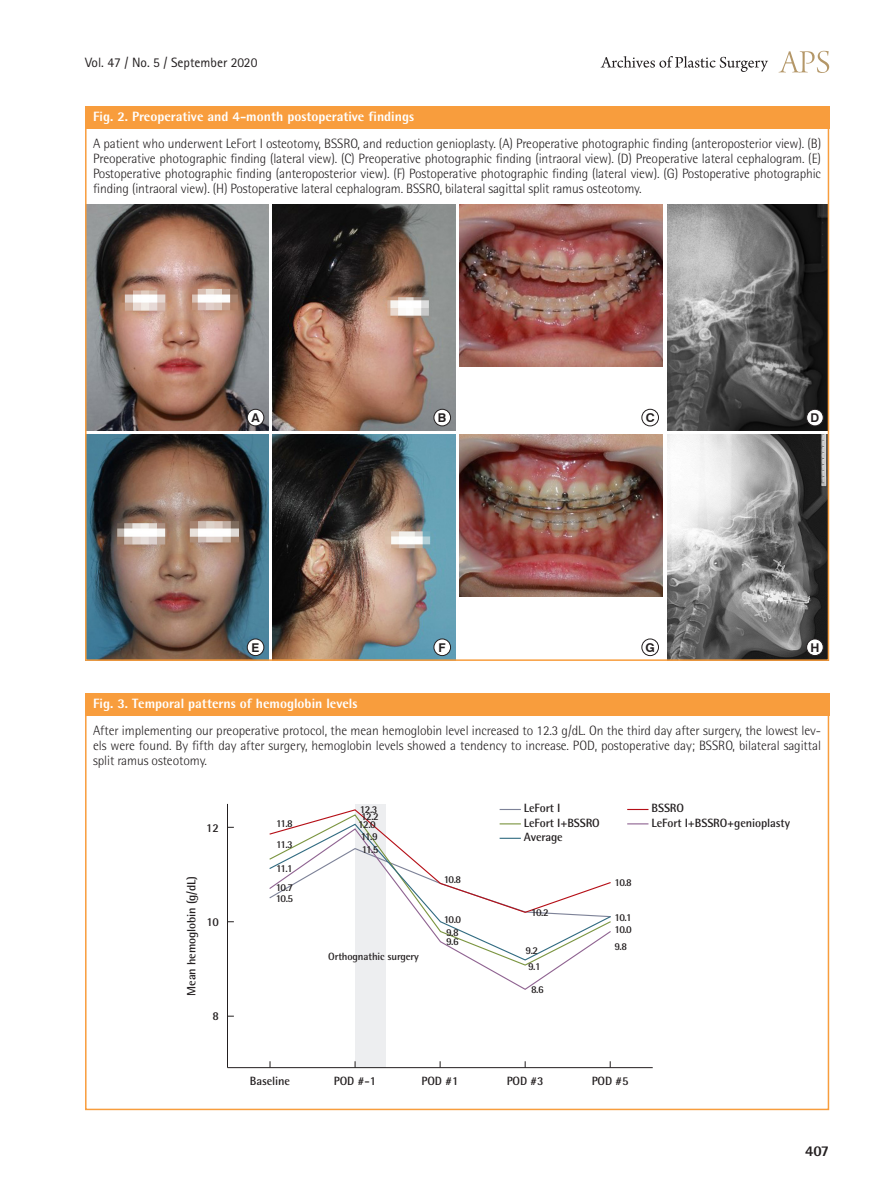
<style>
.page{position:relative;width:893px;height:1191px;background:#fff}
.page>*{position:absolute;margin:0;border:0;box-sizing:border-box;transform-origin:0 0}
.t1{font:800 15px "Rotis Semi Sans Std";color:#231f20}
.그림설명{font:300 13.5px/15px "Rotis Semi Sans Std";letter-spacing:-.01em;color:#231f20;text-align:justify}
.표그림제목{font:800 13.5px "Rotis Semi Sans Std";color:#fff}
.t2{font:13.5px "Rotis Sans Serif Std";color:#231f20}
.t3{font:700 12.15px "Swiss 721 BT";color:#231f20}
.그림지문{font:700 12px "Rotis Semi Sans Std";letter-spacing:-.01em;color:#231f20}
.그림지문-2{font:700 10.5px "Rotis Semi Sans Std";letter-spacing:-.03em;color:#231f20}
.그림지문-3{font:700 10.5px "Rotis Semi Sans Std";letter-spacing:-.01em;color:#231f20}
</style>
<div class="page">
<svg style="left:779px;top:51px;width:50px;height:22px"></svg>
<svg style="left:601px;top:56px;width:167px;height:16px"></svg>
<div style="left:355px;top:804px;width:30px;height:263px;background:#edeef0"></div>
<div style="left:85px;top:106px;width:744px;height:23px;background:#f89d3d"></div>
<img style="left:88px;top:205px;width:180px;height:225px">
<img style="left:88px;top:434px;width:180px;height:224px">
<img style="left:273px;top:205px;width:182px;height:225px">
<img style="left:273px;top:434px;width:182px;height:224px">
<img style="left:459px;top:205px;width:204px;height:162px">
<img style="left:459px;top:434px;width:204px;height:163px">
<img style="left:667px;top:205px;width:159px;height:225px">
<img style="left:667px;top:434px;width:159px;height:224px">
<div style="left:247px;top:409px;width:17px;height:17px;background:#fff;border-radius:50%"></div>
<div style="left:247px;top:409px;width:17px;height:17px;border:1px solid #231f20;border-radius:50%"></div>
<div style="left:247px;top:639px;width:17px;height:16px;background:#fff;border-radius:50%"></div>
<div style="left:247px;top:639px;width:17px;height:17px;border:1px solid #231f20;border-radius:50%"></div>
<div style="left:434px;top:409px;width:17px;height:17px;background:#fff;border-radius:50%"></div>
<div style="left:434px;top:409px;width:17px;height:17px;border:1px solid #231f20;border-radius:50%"></div>
<div style="left:434px;top:639px;width:17px;height:16px;background:#fff;border-radius:50%"></div>
<div style="left:434px;top:639px;width:17px;height:17px;border:1px solid #231f20;border-radius:50%"></div>
<div style="left:807px;top:409px;width:16px;height:17px;background:#fff;border-radius:50%"></div>
<div style="left:806px;top:409px;width:17px;height:17px;border:1px solid #231f20;border-radius:50%"></div>
<div style="left:807px;top:639px;width:16px;height:16px;background:#fff;border-radius:50%"></div>
<div style="left:806px;top:639px;width:17px;height:17px;border:1px solid #231f20;border-radius:50%"></div>
<div style="left:642px;top:409px;width:17px;height:17px;border:1px solid #231f20;border-radius:50%"></div>
<div style="left:642px;top:639px;width:17px;height:17px;border:1px solid #231f20;border-radius:50%"></div>
<div style="left:85px;top:693px;width:744px;height:22px;background:#f89d3d"></div>
<div style="left:85px;top:693px;width:744px;height:417px;border:2px solid #f89d3d"></div>
<hr style="left:227px;top:1067px;width:426px;height:1px;background:#231f20">
<svg style="left:385px;top:917px;width:226px;height:73px"></svg>
<svg style="left:269px;top:808px;width:342px;height:109px"></svg>
<hr style="left:500px;top:837px;width:21px;height:2px;background:#316b81">
<svg style="left:627px;top:809px;width:21px;height:1px"></svg>
<svg style="left:627px;top:823px;width:21px;height:1px"></svg>
<hr style="left:227px;top:804px;width:1px;height:263px;background:#231f20">
<p class="t2" style="left:85px;top:54px;width:174px">Vol. 47 / No. 5 / September 2020</p>
<p class="표그림제목" style="left:93px;top:108px;width:322px">Fig. 2. Preoperative and 4-month postoperative findings</p>
<p class="그림설명" style="left:93px;top:136px;width:730px">A patient who underwent LeFort I osteotomy, BSSRO, and reduction genioplasty. (A) Preoperative photographic finding (anteroposterior view). (B)<br>Preoperative photographic finding (lateral view). (C) Preoperative photographic finding (intraoral view). (D) Preoperative lateral cephalogram. (E)<br>Postoperative photographic finding (anteroposterior view). (F) Postoperative photographic finding (lateral view). (G) Postoperative photographic finding (intraoral view). (H) Postoperative lateral cephalogram. BSSRO, bilateral sagittal split ramus osteotomy.</p>
<p class="t3" style="left:251px;top:410px;width:10px">A</p>
<p class="t3" style="left:252px;top:640px;width:9px">E</p>
<p class="t3" style="left:438px;top:410px;width:10px">B</p>
<p class="t3" style="left:439px;top:640px;width:9px">F</p>
<p class="t3" style="left:646px;top:410px;width:10px">C</p>
<p class="t3" style="left:645px;top:640px;width:11px">G</p>
<p class="t3" style="left:810px;top:410px;width:10px">D</p>
<p class="t3" style="left:810px;top:640px;width:10px">H</p>
<p class="표그림제목" style="left:93px;top:695px;width:266px">Fig. 3. Temporal patterns of hemoglobin levels</p>
<p class="그림설명" style="left:93px;top:723px;width:729px">After implementing our preoperative protocol, the mean hemoglobin level increased to 12.3 g/dL. On the third day after surgery, the lowest lev&shy;els were found. By fifth day after surgery, hemoglobin levels showed a tendency to increase. POD, postoperative day; BSSRO, bilateral sagittal split ramus osteotomy.</p>
<p class="그림지문" style="left:206px;top:820px;width:14px">12</p>
<p class="그림지문" style="left:184px;top:995px;width:121px;rotate:-90deg">Mean hemoglobin (g/dL)</p>
<p class="그림지문" style="left:206px;top:914px;width:14px">10</p>
<p class="그림지문" style="left:213px;top:1008px;width:8px">8</p>
<p class="그림지문-2" style="left:276px;top:817px;width:18px">11.8</p>
<p class="그림지문-2" style="left:276px;top:838px;width:18px">11.3</p>
<p class="그림지문-2" style="left:276px;top:861px;width:18px">11.1</p>
<p class="그림지문-2" style="left:276px;top:881px;width:19px">10.7</p>
<p class="그림지문-2" style="left:276px;top:892px;width:19px">10.5</p>
<p class="그림지문-2" style="left:360px;top:803px;width:19px">12.3</p>
<p class="그림지문-2" style="left:361px;top:810px;width:19px">12.2</p>
<p class="그림지문-2" style="left:358px;top:818px;width:19px">12.0</p>
<p class="그림지문-2" style="left:361px;top:829px;width:18px">11.9</p>
<p class="그림지문-2" style="left:362px;top:842px;width:18px">11.5</p>
<p class="그림지문-3" style="left:328px;top:950px;width:92px">Orthognathic surgery</p>
<p class="그림지문-2" style="left:444px;top:873px;width:19px">10.8</p>
<p class="그림지문-2" style="left:444px;top:913px;width:19px">10.0</p>
<p class="그림지문-2" style="left:446px;top:925px;width:14px">9.8</p>
<p class="그림지문-2" style="left:446px;top:934px;width:14px">9.6</p>
<p class="그림지문" style="left:524px;top:801px;width:38px">LeFort I</p>
<p class="그림지문" style="left:524px;top:815px;width:77px">LeFort I+BSSRO</p>
<p class="그림지문" style="left:524px;top:830px;width:40px">Average</p>
<p class="그림지문-2" style="left:531px;top:906px;width:19px">10.2</p>
<p class="그림지문-2" style="left:526px;top:943px;width:14px">9.2</p>
<p class="그림지문-2" style="left:528px;top:960px;width:14px">9.1</p>
<p class="그림지문-2" style="left:531px;top:983px;width:14px">8.6</p>
<p class="그림지문-2" style="left:614px;top:876px;width:19px">10.8</p>
<p class="그림지문-2" style="left:614px;top:911px;width:19px">10.1</p>
<p class="그림지문-2" style="left:614px;top:923px;width:19px">10.0</p>
<p class="그림지문-2" style="left:614px;top:940px;width:14px">9.8</p>
<p class="그림지문" style="left:652px;top:801px;width:34px">BSSRO</p>
<p class="그림지문" style="left:652px;top:815px;width:140px">LeFort I+BSSRO+genioplasty</p>
<p class="그림지문" style="left:250px;top:1073px;width:42px">Baseline</p>
<p class="그림지문" style="left:334px;top:1073px;width:44px">POD #-1</p>
<p class="그림지문" style="left:422px;top:1073px;width:38px">POD #1</p>
<p class="그림지문" style="left:507px;top:1073px;width:38px">POD #3</p>
<p class="그림지문" style="left:592px;top:1073px;width:38px">POD #5</p>
<p class="t1" style="left:805px;top:1141px;width:26px">407</p>
</div>
